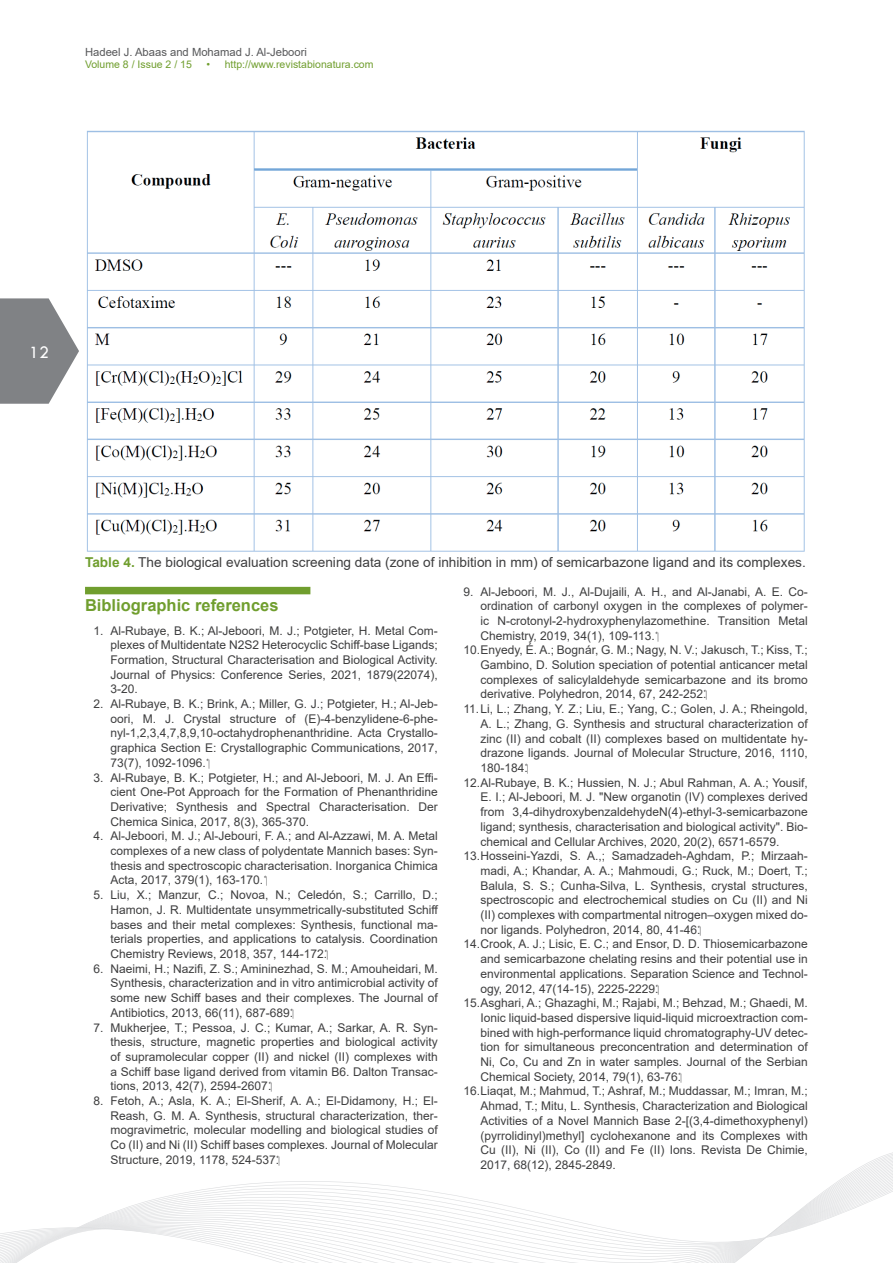
<style>
.page{position:relative;width:893px;height:1263px;background:#fff}
.page>*{position:absolute;margin:0;border:0;box-sizing:border-box;transform-origin:0 0}
.t1{font:18px "Tw Cen";color:#fff}
.t2{font:700 16.5px "Arial";color:#709e2e}
.t3{font:13.65px "Arial";color:#3e3e3f}
.t4{font:12px/14.7px "Arial";color:#3e3e3f;text-align:justify}
.t5{font:11.25px "Arial";color:#57585a}
.t6{font:10.5px "Arial";color:#709e2e}
.s1{font-weight:700;color:#709e2e}
</style>
<div class="page">
<svg style="left:0;top:298px;width:79px;height:106px"></svg>
<svg style="left:0;top:1152px;width:893px;height:111px"></svg>
<div style="left:85px;top:587px;width:225px;height:7px;background:#709e2e"></div>
<img style="left:86px;top:130px;width:719px;height:422px">
<p class="t5" style="left:85px;top:44px;width:223px">Hadeel J. Abaas and Mohamad J. Al-Jeboori</p>
<p class="t6" style="left:85px;top:57px;width:108px">Volume 8 / Issue 2 / 15</p>
<p class="t6" style="left:206px;top:57px;width:169px">• http://www.revistabionatura.com</p>
<h1 class="t1" style="left:29px;top:341px;width:21px">12</h1>
<p class="t3" style="left:85px;top:553px;width:722px"><span class="s1">Table 4.</span> The biological evaluation screening data (zone of inhibition in mm) of semicarbazone ligand and its complexes.</p>
<h2 class="t2" style="left:85px;top:594px;width:195px">Bibliographic references</h2>
<p class="t4" style="left:111px;top:623px;width:329px;text-indent:-17px">1. Al-Rubaye, B. K.; Al-Jeboori, M. J.; Potgieter, H. Metal Com&shy;plexes of Multidentate N2S2 Heterocyclic Schiff-base Ligands; Formation, Structural Characterisation and Biological Activity.<br>Journal of Physics: Conference Series, 2021, 1879(22074), 3-20.</p>
<p class="t4" style="left:111px;top:696px;width:329px;text-indent:-17px">2. Al-Rubaye, B. K.; Brink, A.; Miller, G. J.; Potgieter, H.; Al-Jeb&shy;oori, M. J. Crystal structure of (E)-4-benzylidene-6-phe&shy;nyl-1,2,3,4,7,8,9,10-octahydrophenanthridine. Acta Crystallo&shy;graphica Section E: Crystallographic Communications, 2017, 73 , (7) 1092-1096.</p>
<p class="t4" style="left:111px;top:770px;width:329px;text-indent:-17px">3. Al-Rubaye, B. K.; Potgieter, H.; and Al-Jeboori, M. J. An Effi&shy;cient One-Pot Approach for the Formation of Phenanthridine Derivative; Synthesis and Spectral Characterisation. Der Chemica Sinica, 2017, 8(3), 365-370.</p>
<p class="t4" style="left:111px;top:829px;width:329px;text-indent:-17px">4. Al-Jeboori, M. J.; Al-Jebouri, F. A.; and Al-Azzawi, M. A. Metal complexes of a new class of polydentate Mannich bases: Syn&shy;thesis and spectroscopic characterisation. Inorganica Chimica Acta, 2017, 379 , (1) 163-170.</p>
<p class="t4" style="left:111px;top:887px;width:329px;text-indent:-17px">5. Liu, X.; Manzur, C.; Novoa, N.; Celedón, S.; Carrillo, D.; Hamon, J. R. Multidentate unsymmetrically-substituted Schiff bases and their metal complexes: Synthesis, functional ma&shy;terials properties, and applications to catalysis. Coordination Chemistry Reviews, 2018, 357, 144-172.</p>
<p class="t4" style="left:111px;top:961px;width:329px;text-indent:-17px">6. Naeimi, H.; Nazifi, Z. S.; Amininezhad, S. M.; Amouheidari, M.<br>Synthesis, characterization and in vitro antimicrobial activity of some new Schiff bases and their complexes. The Journal of Antibiotics, 2013, 66)11 ,( 687-689.</p>
<p class="t4" style="left:111px;top:1020px;width:329px;text-indent:-17px">7. Mukherjee, T.; Pessoa, J. C.; Kumar, A.; Sarkar, A. R. Syn&shy;thesis, structure, magnetic properties and biological activity of supramolecular copper (II) and nickel (II) complexes with a Schiff base ligand derived from vitamin B6. Dalton Transac&shy;tions, 2013, 42(7), 2594-2607.</p>
<p class="t4" style="left:111px;top:1093px;width:329px;text-indent:-17px">8. Fetoh, A.; Asla, K. A.; El-Sherif, A. A.; El-Didamony, H.; El-Reash, G. M. A. Synthesis, structural characterization, ther&shy;mogravimetric, molecular modelling and biological studies of Co (II) and Ni (II) Schiff bases complexes. Journal of Molecular Structure, 2019, 1178, 524-537.</p>
<p class="t4" style="left:463px;top:584px;width:346px">9. Al-Jeboori, M. J., Al-Dujaili, A. H., and Al-Janabi, A. E. Co-</p>
<p class="t4" style="left:480px;top:599px;width:329px">ordination of carbonyl oxygen in the complexes of polymer-</p>
<p class="t4" style="left:480px;top:613px;width:329px">ic N-crotonyl-2-hydroxyphenylazomethine. Transition Metal</p>
<p class="t4" style="left:480px;top:628px;width:176px">Chemistry, 2019, 34 , (1) 109-113.</p>
<p class="t4" style="left:463px;top:643px;width:346px">10.Enyedy, É. A.; Bognár, G. M.; Nagy, N. V.; Jakusch, T.; Kiss, T.;</p>
<p class="t4" style="left:480px;top:657px;width:329px">Gambino, D. Solution speciation of potential anticancer metal</p>
<p class="t4" style="left:480px;top:672px;width:329px">complexes of salicylaldehyde semicarbazone and its bromo</p>
<p class="t4" style="left:480px;top:687px;width:228px">derivative. Polyhedron, 2014, 67, 242-252.</p>
<p class="t4" style="left:463px;top:701px;width:346px">11.Li, L.; Zhang, Y. Z.; Liu, E.; Yang, C.; Golen, J. A.; Rheingold,</p>
<p class="t4" style="left:480px;top:716px;width:329px">A. L.; Zhang, G. Synthesis and structural characterization of</p>
<p class="t4" style="left:480px;top:731px;width:329px">zinc (II) and cobalt (II) complexes based on multidentate hy-</p>
<p class="t4" style="left:480px;top:746px;width:329px">drazone ligands. Journal of Molecular Structure, 2016, 1110,</p>
<p class="t4" style="left:480px;top:760px;width:49px">180-184.</p>
<p class="t4" style="left:463px;top:775px;width:346px">12.Al-Rubaye, B. K.; Hussien, N. J.; Abul Rahman, A. A.; Yousif,</p>
<p class="t4" style="left:480px;top:790px;width:329px">E. I.; Al-Jeboori, M. J. "New organotin (IV) complexes derived</p>
<p class="t4" style="left:480px;top:804px;width:329px">from 3,4-dihydroxybenzaldehydeN(4)-ethyl-3-semicarbazone</p>
<p class="t4" style="left:480px;top:819px;width:329px">ligand; synthesis, characterisation and biological activity". Bio-</p>
<p class="t4" style="left:480px;top:834px;width:300px">chemical and Cellular Archives, 2020, 20(2), 6571-6579.</p>
<p class="t4" style="left:463px;top:848px;width:346px">13.Hosseini-Yazdi, S. A.,; Samadzadeh-Aghdam, P.; Mirzaah-</p>
<p class="t4" style="left:480px;top:863px;width:329px">madi, A.; Khandar, A. A.; Mahmoudi, G.; Ruck, M.; Doert, T.;</p>
<p class="t4" style="left:480px;top:878px;width:329px">Balula, S. S.; Cunha-Silva, L. Synthesis, crystal structures,</p>
<p class="t4" style="left:480px;top:893px;width:329px">spectroscopic and electrochemical studies on Cu (II) and Ni</p>
<p class="t4" style="left:480px;top:907px;width:329px">(II) complexes with compartmental nitrogen–oxygen mixed do-</p>
<p class="t4" style="left:480px;top:922px;width:222px">nor ligands. Polyhedron, 2014, 80, 41-46.</p>
<p class="t4" style="left:463px;top:937px;width:346px">14.Crook, A. J.; Lisic, E. C.; and Ensor, D. D. Thiosemicarbazone</p>
<p class="t4" style="left:480px;top:951px;width:329px">and semicarbazone chelating resins and their potential use in</p>
<p class="t4" style="left:480px;top:966px;width:329px">environmental applications. Separation Science and Technol-</p>
<p class="t4" style="left:480px;top:981px;width:179px">ogy, 2012, 47(14-15), 2225-2229.</p>
<p class="t4" style="left:463px;top:995px;width:346px">15.Asghari, A.; Ghazaghi, M.; Rajabi, M.; Behzad, M.; Ghaedi, M.</p>
<p class="t4" style="left:480px;top:1010px;width:329px">Ionic liquid-based dispersive liquid-liquid microextraction com-</p>
<p class="t4" style="left:480px;top:1025px;width:329px">bined with high-performance liquid chromatography-UV detec-</p>
<p class="t4" style="left:480px;top:1040px;width:329px">tion for simultaneous preconcentration and determination of</p>
<p class="t4" style="left:480px;top:1054px;width:329px">Ni, Co, Cu and Zn in water samples. Journal of the Serbian</p>
<p class="t4" style="left:480px;top:1069px;width:202px">Chemical Society, 2014, 79(1), 63-76.</p>
<p class="t4" style="left:463px;top:1084px;width:346px">16.Liaqat, M.; Mahmud, T.; Ashraf, M.; Muddassar, M.; Imran, M.;</p>
<p class="t4" style="left:480px;top:1098px;width:329px">Ahmad, T.; Mitu, L. Synthesis, Characterization and Biological</p>
<p class="t4" style="left:480px;top:1113px;width:329px">Activities of a Novel Mannich Base 2-[(3,4-dimethoxyphenyl)</p>
<p class="t4" style="left:480px;top:1128px;width:329px">(pyrrolidinyl)methyl] cyclohexanone and its Complexes with</p>
<p class="t4" style="left:480px;top:1142px;width:329px">Cu (II), Ni (II), Co (II) and Fe (II) Ions. Revista De Chimie,</p>
<p class="t4" style="left:480px;top:1157px;width:137px">2017, 68(12), 2845-2849.</p>
</div>
